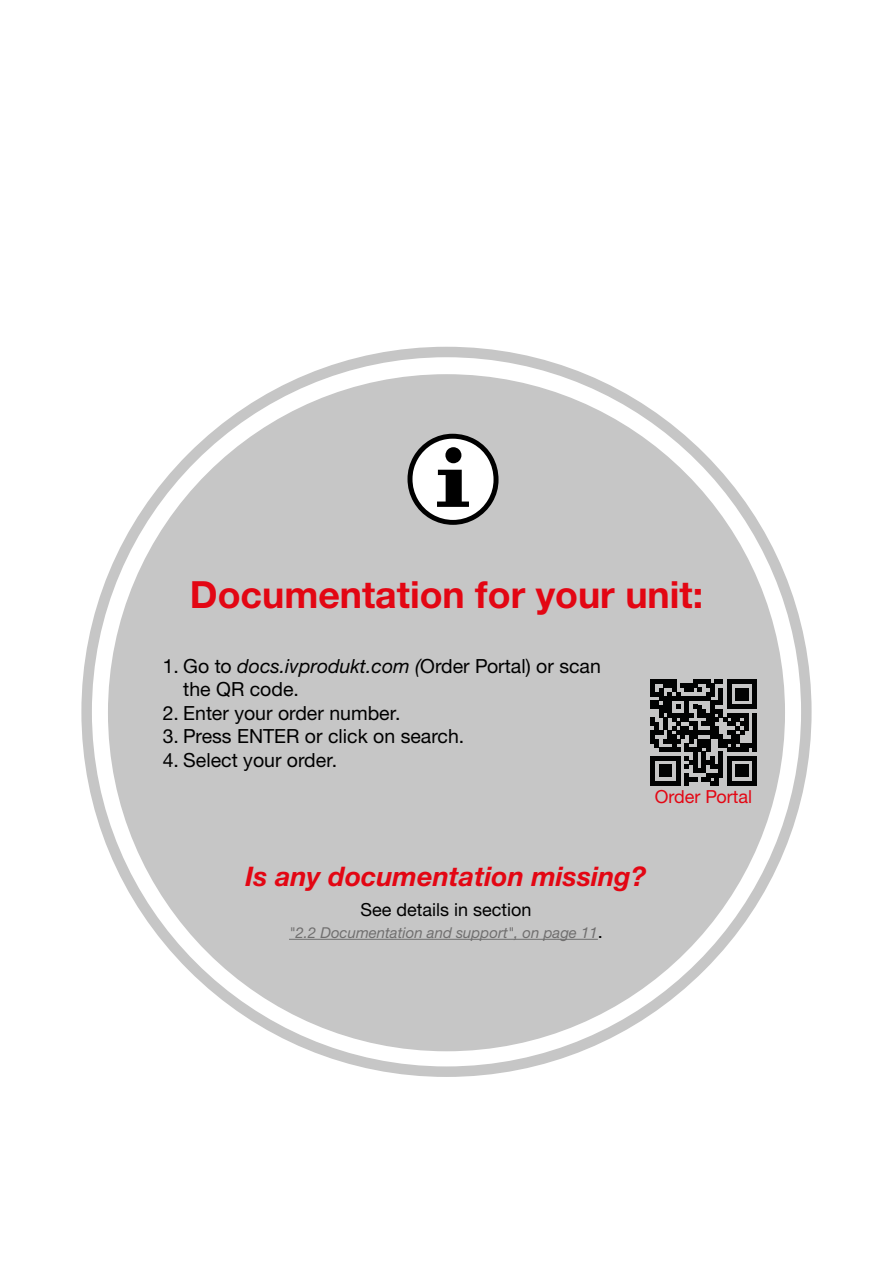
<style>
.page{position:relative;width:893px;height:1263px;background:#fff}
.page>*{position:absolute;margin:0;border:0;box-sizing:border-box;transform-origin:0 0}
.t1{font:700 37.5px "Helvetica Neue LTW1 G";color:#e30613}
.t2{font:italic 700 27px "Helvetica Neue LTW1 G";color:#e30613}
.t3{font:19.5px/23.4px "Helvetica Neue LTW1 G";color:#000}
.t4{font:18px "Helvetica Neue LTW1 G";color:#000}
.t5{font:18px "Helvetica Neue LTW1 G";color:#e30613}
.t6{font:italic 15px "Helvetica Neue LTW1 G";color:#706f6f}
.s1{font-style:italic}
.s2{font-style:normal;font-size:18px;color:#000}
</style>
<div class="page">
<svg style="left:81px;top:347px;width:731px;height:730px;fill:#c6c6c6"></svg>
<svg style="left:407px;top:434px;width:91px;height:91px"></svg>
<hr style="left:289px;top:939px;width:309px;height:1px;background:#706f6f">
<svg style="left:651px;top:679px;width:106px;height:107px;background:#4b4c4c"></svg>
<h1 class="t1" style="left:190px;top:571px;width:515px">Documentation for your unit:</h1>
<p class="t3" style="left:183px;top:654px;width:419px;text-indent:-21px">1. Go to <span class="s1">docs.ivprodukt.com (</span>Order Portal) or scan the QR code.</p>
<p class="t3" style="left:163px;top:701px;width:239px">2. Enter your order number.</p>
<p class="t3" style="left:163px;top:724px;width:303px">3. Press ENTER or click on search.</p>
<p class="t3" style="left:163px;top:748px;width:176px">4. Select your order.</p>
<p class="t5" style="left:655px;top:785px;width:99px">Order Portal</p>
<h2 class="t2" style="left:246px;top:860px;width:402px">Is any documentation missing?</h2>
<p class="t4" style="left:360px;top:899px;width:173px">See details in section</p>
<p class="t6" style="left:289px;top:923px;width:315px">"2.2 Documentation and support", on page 11<span class="s2">.</span></p>
</div>
